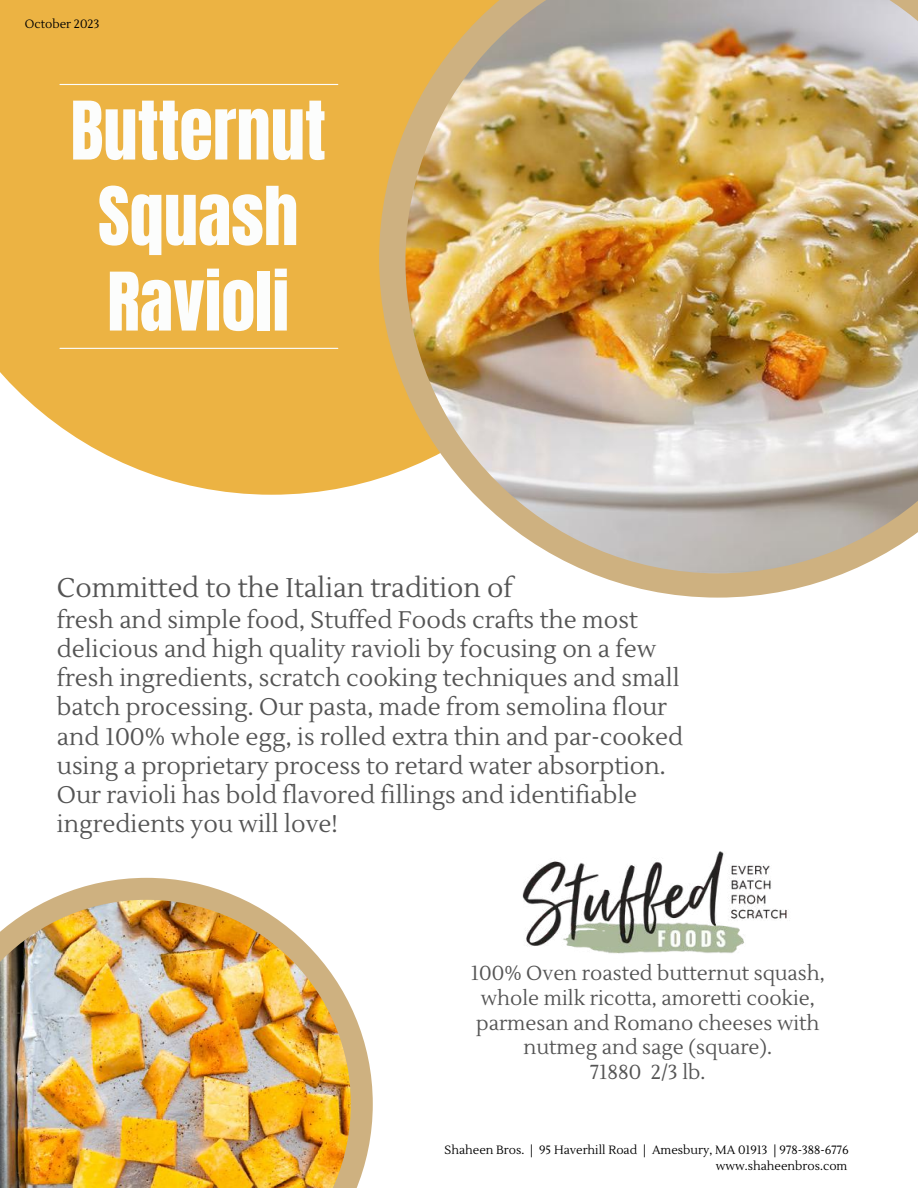
<style>
.page{position:relative;width:918px;height:1188px;background:#fff}
.page>*{position:absolute;margin:0;border:0;box-sizing:border-box;transform-origin:0 0}
.t1{font:68.55px/85.5px "Anton";color:#fcfdfc;text-align:center}
.t2{font:27px "Lustria";color:#545454}
.t3{font:24px/29.2px "Lustria";color:#545454}
.t4{font:20.25px/24.8px "Lustria";color:#545454;text-align:center}
.t5{font:12px/16.2px "Lustria";color:#000;text-align:right}
</style>
<div class="page">
<div style="left:0;top:0;width:634px;height:495px;background:#ecb343"></div>
<svg style="left:379px;top:129px;width:466px;height:469px"></svg>
<svg style="left:49px;top:878px;width:324px;height:310px"></svg>
<img style="left:405px;top:0;width:513px;height:573px">
<img style="left:0;top:900px;width:351px;height:288px">
<img style="left:522px;top:851px;width:265px;height:103px">
<hr style="left:60px;top:348px;width:278px;height:1px;background:#fcfdfc">
<hr style="left:60px;top:84px;width:278px;height:1px;background:#fcfdfc">
<p class="t5" style="left:25px;top:16px;width:76px">October 2023</p>
<h1 class="t1" style="left:71px;top:89px;width:257px">Butternut<br>Squash<br>Ravioli</h1>
<p class="t2" style="left:57px;top:571px;width:457px">Committed to the Italian tradition of</p>
<p class="t3" style="left:57px;top:605px;width:628px">fresh and simple food, Stuffed Foods crafts the most delicious and high quality ravioli by focusing on a few fresh ingredients, scratch cooking techniques and small batch processing. Our pasta, made from semolina flour and 100% whole egg, is rolled extra thin and par-cooked using a proprietary process to retard water absorption.<br>Our ravioli has bold flavored fillings and identifiable ingredients you will love!</p>
<p class="t4" style="left:471px;top:961px;width:355px">100% Oven roasted butternut squash, whole milk ricotta, amoretti cookie, parmesan and Romano cheeses with nutmeg and sage (square).<br>71880 2/3 lb.</p>
<p class="t5" style="left:445px;top:1142px;width:406px">Shaheen Bros. | 95 Haverhill Road | Amesbury, MA 01913 | 978-388-6776 www.shaheenbros.com</p>
</div>
